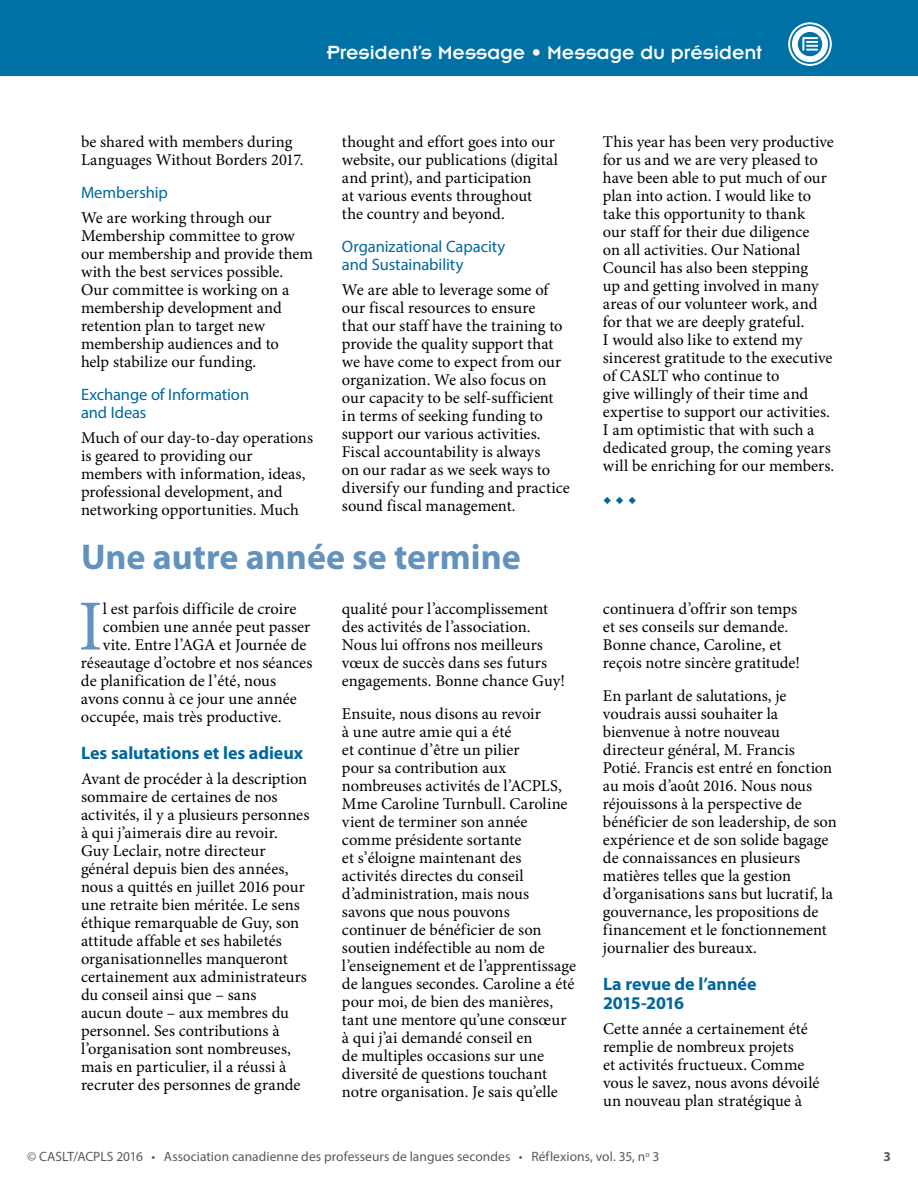
<style>
.page{position:relative;width:918px;height:1188px;background:#fff}
.page>*{position:absolute;margin:0;border:0;box-sizing:border-box;transform-origin:0 0}
.t1{font:71.85px "Minion Pro";color:#6293be}
.t2{font:700 36px "Myriad Pro";color:#6293be}
.t3{font:21px "Insignia A";color:#fff}
.t4{font:700 18px/19.5px "Myriad Pro";letter-spacing:-.005em;color:#00679e}
.t5{font:18px "Minion Pro";color:#00679e}
.t6{font:16.5px/18px "Minion Pro";color:#000}
.t7{font:16.5px/18px "Myriad Pro";letter-spacing:-.005em;color:#00679e}
.t8{font:13.5px "Myriad Pro";letter-spacing:.005em;color:#58595b}
.t9{font:700 13.5px "Myriad Pro";color:#58595b}
</style>
<div class="page">
<div style="left:0;top:0;width:918px;height:76px;background:#0071a5"></div>
<svg style="left:788px;top:22px;width:44px;height:44px"></svg>
<p class="t3" style="left:327px;top:42px;width:437px">President’s Message • Message du président</p>
<p class="t6" style="left:81px;top:133px;width:224px">be shared with members during<br>Languages Without Borders 2017.</p>
<p class="t7" style="left:81px;top:183px;width:88px">Membership</p>
<p class="t6" style="left:81px;top:209px;width:233px">We are working through our<br>Membership committee to grow our membership and provide them with the best services possible.<br>Our committee is working on a membership development and retention plan to target new membership audiences and to<br>help stabilize our funding.</p>
<p class="t7" style="left:81px;top:385px;width:170px">Exchange of Information and Ideas</p>
<p class="t6" style="left:81px;top:428px;width:234px">Much of our day-to-day operations is geared to providing our members with information, ideas, professional development, and networking opportunities. Much</p>
<p class="t6" style="left:342px;top:133px;width:217px">thought and effort goes into our website, our publications (digital and print), and participation<br>at various events throughout<br>the country and beyond.</p>
<p class="t7" style="left:342px;top:237px;width:165px">Organizational Capacity and Sustainability</p>
<p class="t6" style="left:342px;top:281px;width:229px">We are able to leverage some of our fiscal resources to ensure<br>that our staff have the training to provide the quality support that we have come to expect from our organization. We also focus on our capacity to be self-sufficient in terms of seeking funding to support our various activities.<br>Fiscal accountability is always<br>on our radar as we seek ways to diversify our funding and practice sound fiscal management.</p>
<p class="t6" style="left:603px;top:133px;width:233px">This year has been very productive for us and we are very pleased to have been able to put much of our plan into action. I would like to take this opportunity to thank<br>our staff for their due diligence<br>on all activities. Our National<br>Council has also been stepping<br>up and getting involved in many areas of our volunteer work, and for that we are deeply grateful.<br>I would also like to extend my sincerest gratitude to the executive of CASLT who continue to<br>give willingly of their time and expertise to support our activities.<br>I am optimistic that with such a dedicated group, the coming years will be enriching for our members.</p>
<p class="t5" style="left:603px;top:488px;width:35px">◆ ◆ ◆</p>
<h2 class="t2" style="left:81px;top:533px;width:441px">Une autre année se termine</h2>
<h1 class="t1" style="left:78px;top:578px;width:26px">I</h1>
<p class="t6" style="left:103px;top:599px;width:195px">l est parfois difficile de croire</p>
<p class="t6" style="left:342px;top:599px;width:224px">qualité pour l’accomplissement des activités de l’association.<br>Nous lui offrons nos meilleurs vœux de succès dans ses futurs engagements. Bonne chance Guy!</p>
<p class="t6" style="left:342px;top:704px;width:236px">Ensuite, nous disons au revoir<br>à une autre amie qui a été<br>et continue d’être un pilier<br>pour sa contribution aux nombreuses activités de l’ACPLS,<br>Mme Caroline Turnbull. Caroline vient de terminer son année comme présidente sortante<br>et s’éloigne maintenant des activités directes du conseil d’administration, mais nous savons que nous pouvons continuer de bénéficier de son soutien indéfectible au nom de l’enseignement et de l’apprentissage de langues secondes. Caroline a été pour moi, de bien des manières, tant une mentore qu’une consœur à qui j’ai demandé conseil en<br>de multiples occasions sur une diversité de questions touchant notre organisation. Je sais qu’elle</p>
<p class="t6" style="left:103px;top:617px;width:209px">combien une année peut passer</p>
<p class="t6" style="left:103px;top:635px;width:205px">vite. Entre l’AGA et Journée de</p>
<p class="t6" style="left:81px;top:653px;width:233px">réseautage d’octobre et nos séances</p>
<p class="t6" style="left:81px;top:671px;width:197px">de planification de l’été, nous</p>
<p class="t6" style="left:81px;top:689px;width:217px">avons connu à ce jour une année</p>
<p class="t6" style="left:81px;top:707px;width:202px">occupée, mais très productive.</p>
<p class="t4" style="left:81px;top:743px;width:224px">Les salutations et les adieux</p>
<p class="t6" style="left:81px;top:770px;width:230px">Avant de procéder à la description sommaire de certaines de nos activités, il y a plusieurs personnes à qui j’aimerais dire au revoir.<br>Guy Leclair, notre directeur général depuis bien des années, nous a quittés en juillet 2016 pour une retraite bien méritée. Le sens éthique remarquable de Guy, son attitude affable et ses habiletés organisationnelles manqueront certainement aux administrateurs du conseil ainsi que – sans<br>aucun doute – aux membres du personnel. Ses contributions à l’organisation sont nombreuses, mais en particulier, il a réussi à recruter des personnes de grande</p>
<p class="t6" style="left:603px;top:599px;width:199px">continuera d’offrir son temps et ses conseils sur demande.<br>Bonne chance, Caroline, et reçois notre sincère gratitude!</p>
<p class="t6" style="left:603px;top:686px;width:235px">En parlant de salutations, je voudrais aussi souhaiter la bienvenue à notre nouveau directeur général, M. Francis<br>Potié. Francis est entré en fonction au mois d’août 2016. Nous nous réjouissons à la perspective de bénéficier de son leadership, de son expérience et de son solide bagage de connaissances en plusieurs matières telles que la gestion d’organisations sans but lucratif, la gouvernance, les propositions de financement et le fonctionnement journalier des bureaux.</p>
<p class="t4" style="left:603px;top:974px;width:155px">La revue de l’année<br>2015-2016</p>
<p class="t6" style="left:603px;top:1020px;width:218px">Cette année a certainement été remplie de nombreux projets<br>et activités fructueux. Comme vous le savez, nous avons dévoilé un nouveau plan stratégique à</p>
<p class="t8" style="left:27px;top:1148px;width:634px">© CASLT/ACPLS 2016 • Association canadienne des professeurs de langues secondes • Réflexions, vol. 35, n<sup>o</sup> 3</p>
<p class="t9" style="left:884px;top:1148px;width:9px">3</p>
</div>
